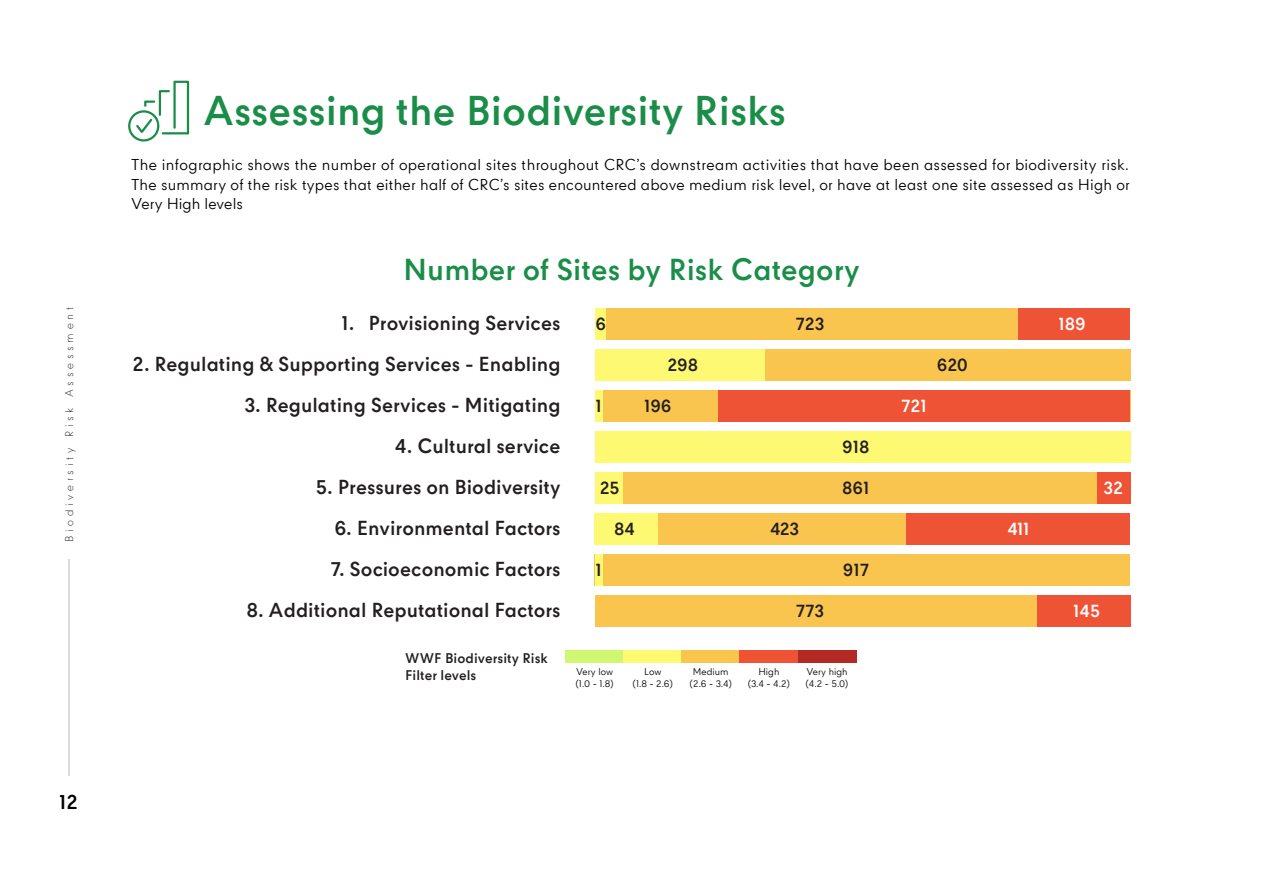
<style>
.page{position:relative;width:1263px;height:893px;background:#fff}
.page>*{position:absolute;margin:0;border:0;box-sizing:border-box;transform-origin:0 0}
.t1{font:700 39.75px "CPN";color:#1a8e48}
.t2{font:700 28.95px "CPN";color:#1a8e48}
.t3{font:700 19.5px "CPN";color:#000101}
.t4{font:700 19.35px "CPN";color:#231f20}
.t5{font:700 17.1px "CPN";letter-spacing:-.005em;color:#231f20}
.t6{font:700 17.1px "CPN";letter-spacing:-.005em;color:#fff}
.t7{font:15px/19.5px "CPN";letter-spacing:.01em;color:#000;text-align:justify}
.t8{font:700 13.35px/17.4px "CPN";letter-spacing:.005em;color:#231f20}
.t9{font:300 10.5px "CPN";letter-spacing:.36em;color:#000101}
.t10{font:9.3px/11.2px "CPN";color:#000;text-align:center}
</style>
<div class="page">
<div style="left:128px;top:110px;width:31px;height:32px;border:2px solid #1a8e48;border-radius:50%"></div>
<svg style="left:134px;top:80px;width:56px;height:56px"></svg>
<div style="left:595px;top:308px;width:522px;height:32px;background:#f9c54f"></div>
<div style="left:1019px;top:308px;width:111px;height:32px;background:#ee5335"></div>
<div style="left:683px;top:349px;width:447px;height:32px;background:#f9c54f"></div>
<div style="left:595px;top:349px;width:169px;height:32px;background:#fdf972"></div>
<div style="left:595px;top:514px;width:526px;height:31px;background:#fdf972"></div>
<div style="left:658px;top:514px;width:465px;height:31px;background:#f9c54f"></div>
<div style="left:906px;top:514px;width:224px;height:31px;background:#ee5335"></div>
<div style="left:595px;top:555px;width:535px;height:31px;background:#f9c54f"></div>
<div style="left:595px;top:390px;width:535px;height:32px;background:#f9c54f"></div>
<div style="left:719px;top:390px;width:411px;height:32px;background:#ee5335"></div>
<div style="left:595px;top:432px;width:535px;height:31px;background:#fdf972"></div>
<div style="left:595px;top:473px;width:528px;height:31px;background:#f9c54f"></div>
<div style="left:595px;top:473px;width:27px;height:31px;background:#fdf972"></div>
<div style="left:1097px;top:473px;width:33px;height:31px;background:#ee5335"></div>
<div style="left:595px;top:596px;width:528px;height:31px;background:#f9c54f"></div>
<div style="left:1037px;top:596px;width:93px;height:31px;background:#ee5335"></div>
<div style="left:565px;top:651px;width:59px;height:12px;background:#cff771"></div>
<div style="left:624px;top:651px;width:58px;height:12px;background:#fdf972"></div>
<div style="left:682px;top:651px;width:58px;height:12px;background:#f9c54f"></div>
<div style="left:740px;top:651px;width:58px;height:12px;background:#ee5335"></div>
<div style="left:798px;top:651px;width:58px;height:12px;background:#b52924"></div>
<div style="left:595px;top:308px;width:11px;height:32px;background:#fdf972"></div>
<div style="left:595px;top:390px;width:8px;height:32px;background:#fdf972"></div>
<div style="left:595px;top:555px;width:8px;height:31px;background:#fdf972"></div>
<hr style="left:68px;top:560px;width:2px;height:216px;background:#dadcdd">
<p class="t9" style="left:62px;top:542px;width:237px;rotate:-90deg">Biodiversity Risk Assessment</p>
<h3 class="t3" style="left:59px;top:791px;width:20px">12</h3>
<h1 class="t1" style="left:203px;top:88px;width:584px">Assessing the Biodiversity Risks</h1>
<p class="t7" style="left:131px;top:157px;width:1000px">The infographic shows the number of operational sites throughout CRC’s downstream activities that have been assessed for biodiversity risk.<br>The summary of the risk types that either half of CRC’s sites encountered above medium risk level, or have at least one site assessed as High or Very High levels</p>
<h2 class="t2" style="left:403px;top:253px;width:458px">Number of Sites by Risk Category</h2>
<p class="t4" style="left:341px;top:312px;width:221px">1. Provisioning Services</p>
<p class="t5" style="left:795px;top:314px;width:30px">723</p>
<p class="t6" style="left:1058px;top:314px;width:29px">189</p>
<p class="t4" style="left:133px;top:353px;width:430px">2. Regulating &amp; Supporting Services - Enabling</p>
<p class="t5" style="left:667px;top:355px;width:32px">298</p>
<p class="t5" style="left:937px;top:355px;width:33px">620</p>
<p class="t5" style="left:595px;top:314px;width:12px">6</p>
<p class="t4" style="left:245px;top:394px;width:318px">3. Regulating Services - Mitigating</p>
<p class="t5" style="left:644px;top:396px;width:29px">196</p>
<p class="t6" style="left:901px;top:396px;width:27px">721</p>
<p class="t4" style="left:395px;top:435px;width:167px">4. Cultural service</p>
<p class="t5" style="left:842px;top:437px;width:29px">918</p>
<p class="t4" style="left:316px;top:476px;width:246px">5. Pressures on Biodiversity</p>
<p class="t5" style="left:600px;top:478px;width:21px">25</p>
<p class="t5" style="left:842px;top:478px;width:29px">861</p>
<p class="t6" style="left:1103px;top:478px;width:21px">32</p>
<p class="t5" style="left:595px;top:396px;width:8px">1</p>
<p class="t4" style="left:334px;top:517px;width:228px">6. Environmental Factors</p>
<p class="t5" style="left:614px;top:519px;width:22px">84</p>
<p class="t5" style="left:770px;top:519px;width:30px">423</p>
<p class="t6" style="left:1007px;top:519px;width:24px">411</p>
<p class="t4" style="left:330px;top:558px;width:232px">7. Socioeconomic Factors</p>
<p class="t5" style="left:843px;top:560px;width:28px">917</p>
<p class="t5" style="left:595px;top:560px;width:8px">1</p>
<p class="t4" style="left:246px;top:599px;width:316px">8. Additional Reputational Factors</p>
<p class="t5" style="left:796px;top:601px;width:30px">773</p>
<p class="t6" style="left:1073px;top:601px;width:28px">145</p>
<p class="t8" style="left:405px;top:650px;width:144px">WWF Biodiversity Risk<br>Filter levels</p>
<p class="t10" style="left:575px;top:667px;width:40px;text-align:left">Very low (1.0 - 1.8)</p>
<p class="t10" style="left:632px;top:667px;width:42px">Low<br>(1.8 - 2.6)</p>
<p class="t10" style="left:690px;top:667px;width:44px">Medium (2.6 - 3.4)</p>
<p class="t10" style="left:748px;top:667px;width:44px">High<br>(3.4 - 4.2)</p>
<p class="t10" style="left:806px;top:667px;width:44px;text-align:left">Very high (4.2 - 5.0)</p>
</div>
